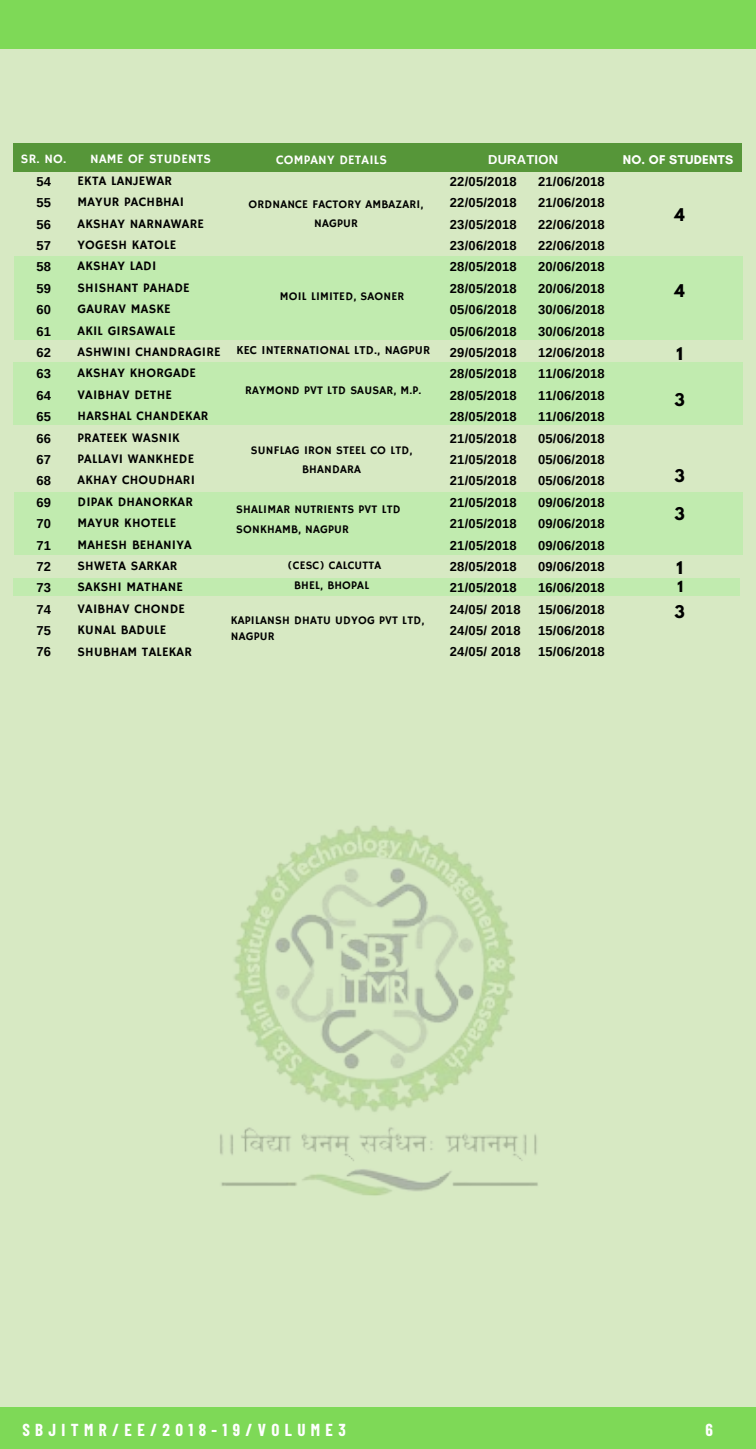
<style>
.page{position:relative;width:756px;height:1449px;background:#d7e9c3}
.page>*{position:absolute;margin:0;border:0;box-sizing:border-box;transform-origin:0 0}
.t1{font:700 16.97px "Barlow Condensed";letter-spacing:.315em;color:#fff}
.t2{font:700 15.58px "League Spartan";color:#000}
.t3{font:700 13.65px "League Spartan";color:#000}
.t4{font:700 12.95px "Arimo";letter-spacing:.015em;color:#000}
.t5{font:12.95px "Hammersmith One";letter-spacing:.015em;color:#000}
.t6{font:12.95px "Hammersmith One";letter-spacing:.015em;color:#fff}
.t7{font:700 12.95px "Glacial Indifference";letter-spacing:.015em;color:#fff}
.t8{font:700 12.95px "Arimo";letter-spacing:.015em;color:#fff}
.t9{font:12.08px "Hammersmith One";letter-spacing:.02em;color:#000}
.t10{font:11.72px/19.1px "Hammersmith One";letter-spacing:.02em;color:#000;text-align:center}
.t11{font:11.55px "Hammersmith One";letter-spacing:.02em;color:#000}
</style>
<div class="page">
<div style="left:14px;top:257px;width:729px;height:83px;background:#c1ebaf"></div>
<div style="left:13px;top:363px;width:730px;height:62px;background:#c1ebaf"></div>
<div style="left:13px;top:579px;width:727px;height:17px;background:#c1ebaf"></div>
<div style="left:13px;top:144px;width:729px;height:28px;background:#569639"></div>
<div style="left:14px;top:493px;width:729px;height:62px;background:#c1ebaf"></div>
<img style="left:220px;top:825px;width:318px;height:371px">
<div style="left:0;top:1407px;width:756px;height:42px;background:#7ed957"></div>
<div style="left:0;top:0;width:756px;height:48px;background:#7ed957"></div>
<p class="t6" style="left:21px;top:152px;width:47px">SR. NO.</p>
<p class="t4" style="left:36px;top:174px;width:16px">54</p>
<p class="t4" style="left:36px;top:195px;width:16px">55</p>
<p class="t4" style="left:36px;top:217px;width:16px">56</p>
<p class="t4" style="left:36px;top:238px;width:16px">57</p>
<p class="t4" style="left:36px;top:260px;width:16px">58</p>
<p class="t4" style="left:36px;top:281px;width:16px">59</p>
<p class="t4" style="left:36px;top:302px;width:16px">60</p>
<p class="t4" style="left:36px;top:324px;width:16px">61</p>
<p class="t4" style="left:36px;top:345px;width:16px">62</p>
<p class="t4" style="left:36px;top:367px;width:16px">63</p>
<p class="t4" style="left:36px;top:388px;width:16px">64</p>
<p class="t4" style="left:36px;top:409px;width:16px">65</p>
<p class="t4" style="left:36px;top:431px;width:16px">66</p>
<p class="t4" style="left:36px;top:452px;width:16px">67</p>
<p class="t4" style="left:36px;top:474px;width:16px">68</p>
<p class="t4" style="left:36px;top:495px;width:16px">69</p>
<p class="t4" style="left:36px;top:516px;width:16px">70</p>
<p class="t4" style="left:36px;top:538px;width:16px">71</p>
<p class="t4" style="left:36px;top:559px;width:16px">72</p>
<p class="t4" style="left:36px;top:581px;width:16px">73</p>
<p class="t4" style="left:36px;top:602px;width:16px">74</p>
<p class="t4" style="left:36px;top:623px;width:16px">75</p>
<p class="t4" style="left:36px;top:645px;width:16px">76</p>
<p class="t6" style="left:90px;top:152px;width:122px">NAME OF STUDENTS</p>
<p class="t5" style="left:78px;top:173px;width:96px">EKTA LANJEWAR</p>
<p class="t5" style="left:78px;top:195px;width:108px">MAYUR PACHBHAI</p>
<p class="t5" style="left:78px;top:216px;width:128px">AKSHAY NARNAWARE</p>
<p class="t5" style="left:78px;top:237px;width:100px">YOGESH KATOLE</p>
<p class="t5" style="left:78px;top:259px;width:80px">AKSHAY LADI</p>
<p class="t5" style="left:78px;top:280px;width:114px">SHISHANT PAHADE</p>
<p class="t5" style="left:78px;top:302px;width:95px">GAURAV MASKE</p>
<p class="t5" style="left:78px;top:323px;width:99px">AKIL GIRSAWALE</p>
<p class="t5" style="left:78px;top:344px;width:145px">ASHWINI CHANDRAGIRE</p>
<p class="t5" style="left:78px;top:366px;width:120px">AKSHAY KHORGADE</p>
<p class="t5" style="left:78px;top:387px;width:96px">VAIBHAV DETHE</p>
<p class="t5" style="left:78px;top:409px;width:132px">HARSHAL CHANDEKAR</p>
<p class="t5" style="left:78px;top:430px;width:104px">PRATEEK WASNIK</p>
<p class="t5" style="left:78px;top:451px;width:118px">PALLAVI WANKHEDE</p>
<p class="t5" style="left:78px;top:473px;width:119px">AKHAY CHOUDHARI</p>
<p class="t5" style="left:78px;top:494px;width:117px">DIPAK DHANORKAR</p>
<p class="t5" style="left:78px;top:515px;width:100px">MAYUR KHOTELE</p>
<p class="t5" style="left:78px;top:537px;width:116px">MAHESH BEHANIYA</p>
<p class="t5" style="left:78px;top:558px;width:101px">SHWETA SARKAR</p>
<p class="t5" style="left:78px;top:580px;width:107px">SAKSHI MATHANE</p>
<p class="t5" style="left:78px;top:601px;width:109px">VAIBHAV CHONDE</p>
<p class="t5" style="left:78px;top:622px;width:90px">KUNAL BADULE</p>
<p class="t5" style="left:78px;top:644px;width:116px">SHUBHAM TALEKAR</p>
<p class="t6" style="left:276px;top:152px;width:113px">COMPANY DETAILS</p>
<p class="t10" style="left:248px;top:195px;width:176px">ORDNANCE FACTORY AMBAZARI,<br>NAGPUR</p>
<p class="t10" style="left:280px;top:288px;width:126px">MOIL LIMITED, SAONER</p>
<p class="t9" style="left:236px;top:343px;width:195px">KEC INTERNATIONAL LTD., NAGPUR</p>
<p class="t10" style="left:245px;top:381px;width:178px">RAYMOND PVT LTD SAUSAR, M.P.</p>
<p class="t10" style="left:251px;top:441px;width:163px">SUNFLAG IRON STEEL CO LTD,<br>BHANDARA</p>
<p class="t10" style="left:236px;top:501px;width:166px">SHALIMAR NUTRIENTS PVT LTD</p>
<p class="t10" style="left:236px;top:520px;width:114px">SONKHAMB, NAGPUR</p>
<p class="t11" style="left:287px;top:558px;width:95px">(CESC) CALCUTTA</p>
<p class="t10" style="left:294px;top:577px;width:77px">BHEL, BHOPAL</p>
<p class="t10" style="left:231px;top:613px;width:195px;line-height:15.6px;text-align:left">KAPILANSH DHATU UDYOG PVT LTD,<br>NAGPUR</p>
<p class="t8" style="left:488px;top:153px;width:71px">DURATION</p>
<p class="t4" style="left:450px;top:174px;width:68px">22/05/2018</p>
<p class="t4" style="left:450px;top:195px;width:68px">22/05/2018</p>
<p class="t4" style="left:450px;top:217px;width:68px">23/05/2018</p>
<p class="t4" style="left:450px;top:238px;width:68px">23/06/2018</p>
<p class="t4" style="left:450px;top:260px;width:68px">28/05/2018</p>
<p class="t4" style="left:450px;top:281px;width:68px">28/05/2018</p>
<p class="t4" style="left:450px;top:302px;width:68px">05/06/2018</p>
<p class="t4" style="left:450px;top:324px;width:68px">05/06/2018</p>
<p class="t4" style="left:450px;top:345px;width:68px">29/05/2018</p>
<p class="t4" style="left:450px;top:367px;width:68px">28/05/2018</p>
<p class="t4" style="left:450px;top:388px;width:68px">28/05/2018</p>
<p class="t4" style="left:450px;top:409px;width:68px">28/05/2018</p>
<p class="t4" style="left:450px;top:431px;width:68px">21/05/2018</p>
<p class="t4" style="left:450px;top:452px;width:68px">21/05/2018</p>
<p class="t4" style="left:450px;top:474px;width:68px">21/05/2018</p>
<p class="t4" style="left:450px;top:495px;width:68px">21/05/2018</p>
<p class="t4" style="left:450px;top:516px;width:68px">21/05/2018</p>
<p class="t4" style="left:450px;top:538px;width:68px">21/05/2018</p>
<p class="t4" style="left:450px;top:559px;width:68px">28/05/2018</p>
<p class="t4" style="left:450px;top:581px;width:68px">21/05/2018</p>
<p class="t4" style="left:450px;top:602px;width:72px">24/05/ 2018</p>
<p class="t4" style="left:450px;top:623px;width:72px">24/05/ 2018</p>
<p class="t4" style="left:450px;top:645px;width:72px">24/05/ 2018</p>
<p class="t4" style="left:538px;top:174px;width:68px">21/06/2018</p>
<p class="t4" style="left:538px;top:195px;width:68px">21/06/2018</p>
<p class="t4" style="left:538px;top:217px;width:68px">22/06/2018</p>
<p class="t4" style="left:538px;top:238px;width:68px">22/06/2018</p>
<p class="t4" style="left:538px;top:260px;width:68px">20/06/2018</p>
<p class="t4" style="left:538px;top:281px;width:68px">20/06/2018</p>
<p class="t4" style="left:538px;top:302px;width:68px">30/06/2018</p>
<p class="t4" style="left:538px;top:324px;width:68px">30/06/2018</p>
<p class="t4" style="left:538px;top:345px;width:68px">12/06/2018</p>
<p class="t4" style="left:538px;top:367px;width:68px">11/06/2018</p>
<p class="t4" style="left:538px;top:388px;width:68px">11/06/2018</p>
<p class="t4" style="left:538px;top:409px;width:68px">11/06/2018</p>
<p class="t4" style="left:538px;top:431px;width:68px">05/06/2018</p>
<p class="t4" style="left:538px;top:452px;width:68px">05/06/2018</p>
<p class="t4" style="left:538px;top:474px;width:68px">05/06/2018</p>
<p class="t4" style="left:538px;top:495px;width:68px">09/06/2018</p>
<p class="t4" style="left:538px;top:516px;width:68px">09/06/2018</p>
<p class="t4" style="left:538px;top:538px;width:68px">09/06/2018</p>
<p class="t4" style="left:538px;top:559px;width:68px">09/06/2018</p>
<p class="t4" style="left:538px;top:581px;width:68px">16/06/2018</p>
<p class="t4" style="left:538px;top:602px;width:68px">15/06/2018</p>
<p class="t4" style="left:538px;top:623px;width:68px">15/06/2018</p>
<p class="t4" style="left:538px;top:645px;width:68px">15/06/2018</p>
<p class="t7" style="left:623px;top:152px;width:112px">NO. OF STUDENTS</p>
<p class="t2" style="left:675px;top:207px;width:12px">4</p>
<p class="t2" style="left:675px;top:283px;width:12px">4</p>
<p class="t2" style="left:676px;top:346px;width:8px">1</p>
<p class="t2" style="left:675px;top:392px;width:12px">3</p>
<p class="t2" style="left:675px;top:468px;width:12px">3</p>
<p class="t2" style="left:675px;top:506px;width:12px">3</p>
<p class="t2" style="left:676px;top:560px;width:8px">1</p>
<p class="t2" style="left:675px;top:604px;width:12px">3</p>
<p class="t3" style="left:678px;top:580px;width:7px">1</p>
<p class="t1" style="left:22px;top:1419px;width:325px">SBJITMR/EE/2018-19/VOLUME3</p>
<p class="t1" style="left:706px;top:1419px;width:9px">6</p>
</div>
